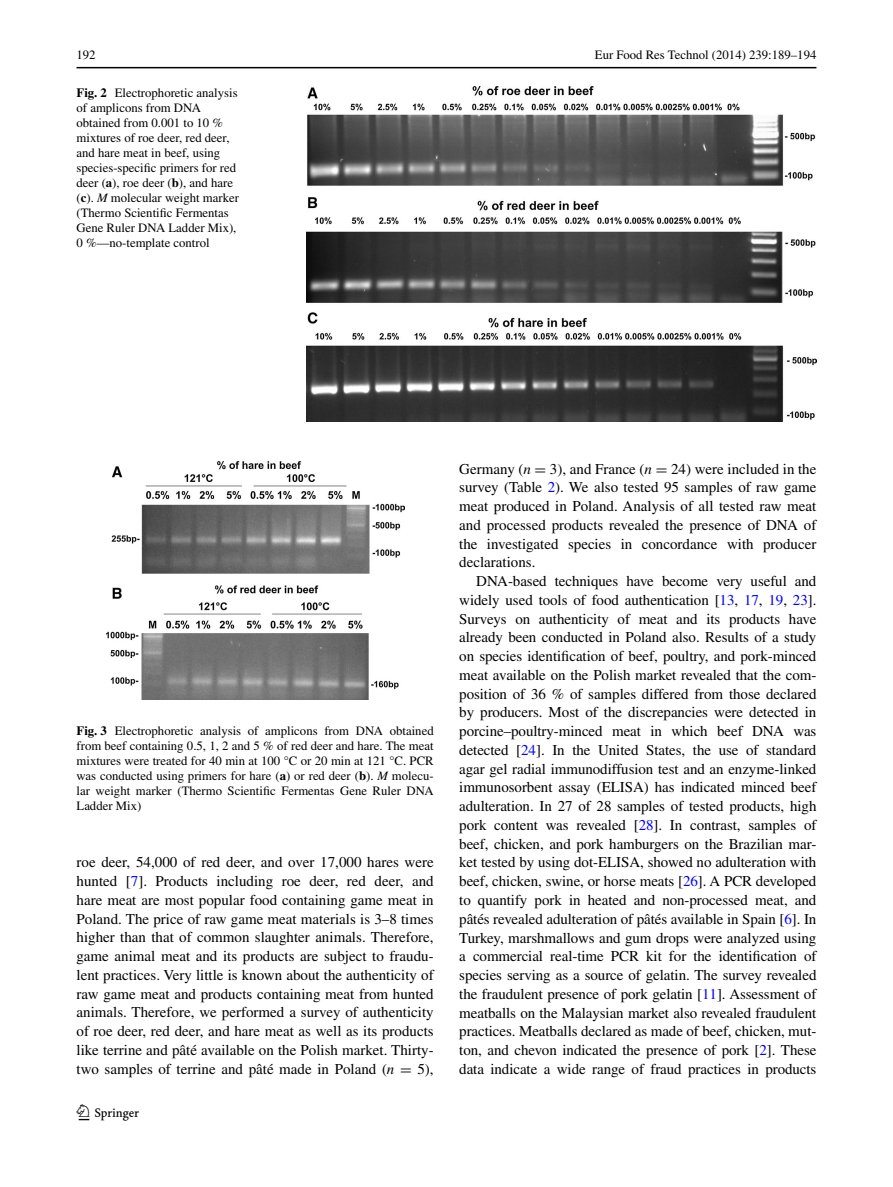
<style>
.page{position:relative;width:893px;height:1187px;background:#fff}
.page>*{position:absolute;margin:0;border:0;box-sizing:border-box;transform-origin:0 0}
.t1{font:22.5px "Springnew";color:#000}
.t2{font:15px/18.8px "Times";letter-spacing:-.005em;color:#000;text-align:justify}
.t3{font:12.75px/15px "Times";color:#000}
.s1{font-weight:700}
.s2{font-style:italic}
.s3{color:#00f}
.s4{font-family:"MTSY"}
</style>
<div class="page">
<hr style="left:77px;top:67px;width:739px;height:1px;background:#000">
<img style="left:306px;top:87px;width:510px;height:335px">
<img style="left:106px;top:461px;width:298px;height:238px">
<p class="t3" style="left:77px;top:48px;width:21px">192</p>
<p class="t3" style="left:595px;top:48px;width:223px">Eur Food Res Technol (2014) 239:189–194</p>
<p class="t3" style="left:77px;top:85px;width:164px"><span class="s1">Fig. 2</span> Electrophoretic analysis of amplicons from DNA obtained from 0.001 to 10 % mixtures of roe deer, red deer, and hare meat in beef, using species-specific primers for red deer (<span class="s1">a</span>), roe deer (<span class="s1">b</span>), and hare (<span class="s1">c</span>). <span class="s2">M</span> molecular weight marker (Thermo Scientific Fermentas<br>Gene Ruler DNA Ladder Mix),<br>0 %—no-template control</p>
<p class="t3" style="left:77px;top:723px;width:359px"><span class="s1">Fig. 3</span> Electrophoretic analysis of amplicons from DNA obtained from beef containing 0.5, 1, 2 and 5 % of red deer and hare. The meat mixtures were treated for 40 min at 100 °C or 20 min at 121 °C. PCR was conducted using primers for hare (<span class="s1">a</span>) or red deer (<span class="s1">b</span>). <span class="s2">M</span> molecu&shy;lar weight marker (Thermo Scientific Fermentas Gene Ruler DNA Ladder Mix)</p>
<p class="t2" style="left:77px;top:852px;width:359px">roe deer, 54,000 of red deer, and over 17,000 hares were hunted [<span class="s3">7</span>]. Products including roe deer, red deer, and hare meat are most popular food containing game meat in Poland. The price of raw game meat materials is 3–8 times higher than that of common slaughter animals. Therefore, game animal meat and its products are subject to fraudu&shy;lent practices. Very little is known about the authenticity of raw game meat and products containing meat from hunted animals. Therefore, we performed a survey of authenticity of roe deer, red deer, and hare meat as well as its products like terrine and pâté available on the Polish market. Thirty&shy;two samples of terrine and pâté made in Poland (<span class="s2">n</span> <span class="s4">=</span> 5),</p>
<h1 class="t1" style="left:79px;top:1104px;width:62px">1 3</h1>
<p class="t2" style="left:459px;top:459px;width:359px">Germany (<span class="s2">n</span> <span class="s4">=</span> 3), and France (<span class="s2">n</span> <span class="s4">=</span> 24) were included in the survey (Table <span class="s3">2</span>). We also tested 95 samples of raw game meat produced in Poland. Analysis of all tested raw meat and processed products revealed the presence of DNA of the investigated species in concordance with producer declarations.</p>
<p class="t2" style="left:459px;top:571px;width:359px;text-indent:17px">DNA-based techniques have become very useful and widely used tools of food authentication [<span class="s3">13</span>, <span class="s3">17</span>, <span class="s3">19</span>, <span class="s3">23</span>].<br>Surveys on authenticity of meat and its products have already been conducted in Poland also. Results of a study on species identification of beef, poultry, and pork-minced meat available on the Polish market revealed that the com&shy;position of 36 % of samples differed from those declared by producers. Most of the discrepancies were detected in porcine–poultry-minced meat in which beef DNA</p>
<p class="t2" style="left:459px;top:721px;width:359px;text-indent:334px">was detected [<span class="s3">24</span>]. In the United States, the use of standard agar gel radial immunodiffusion test and an enzyme-linked immunosorbent assay (ELISA) has indicated minced beef adulteration. In 27 of 28 samples of tested products, high pork content was revealed [<span class="s3">28</span>]. In contrast, samples of beef, chicken, and pork hamburgers on the Brazilian mar&shy;ket tested by using dot-ELISA, showed no adulteration with beef, chicken, swine, or horse meats [<span class="s3">26</span>]. A PCR developed to quantify pork in heated and non-processed meat, and pâtés revealed adulteration of pâtés available in Spain [<span class="s3">6</span>]. In Turkey, marshmallows and gum drops were analyzed using a commercial real-time PCR kit for the identification of species serving as a source of gelatin. The survey revealed the fraudulent presence of pork gelatin [<span class="s3">11</span>]. Assessment of meatballs on the Malaysian market also revealed fraudulent practices. Meatballs declared as made of beef, chicken, mut&shy;ton, and chevon indicated the presence of pork [<span class="s3">2</span>]. These data indicate a wide range of fraud practices in products</p>
</div>
